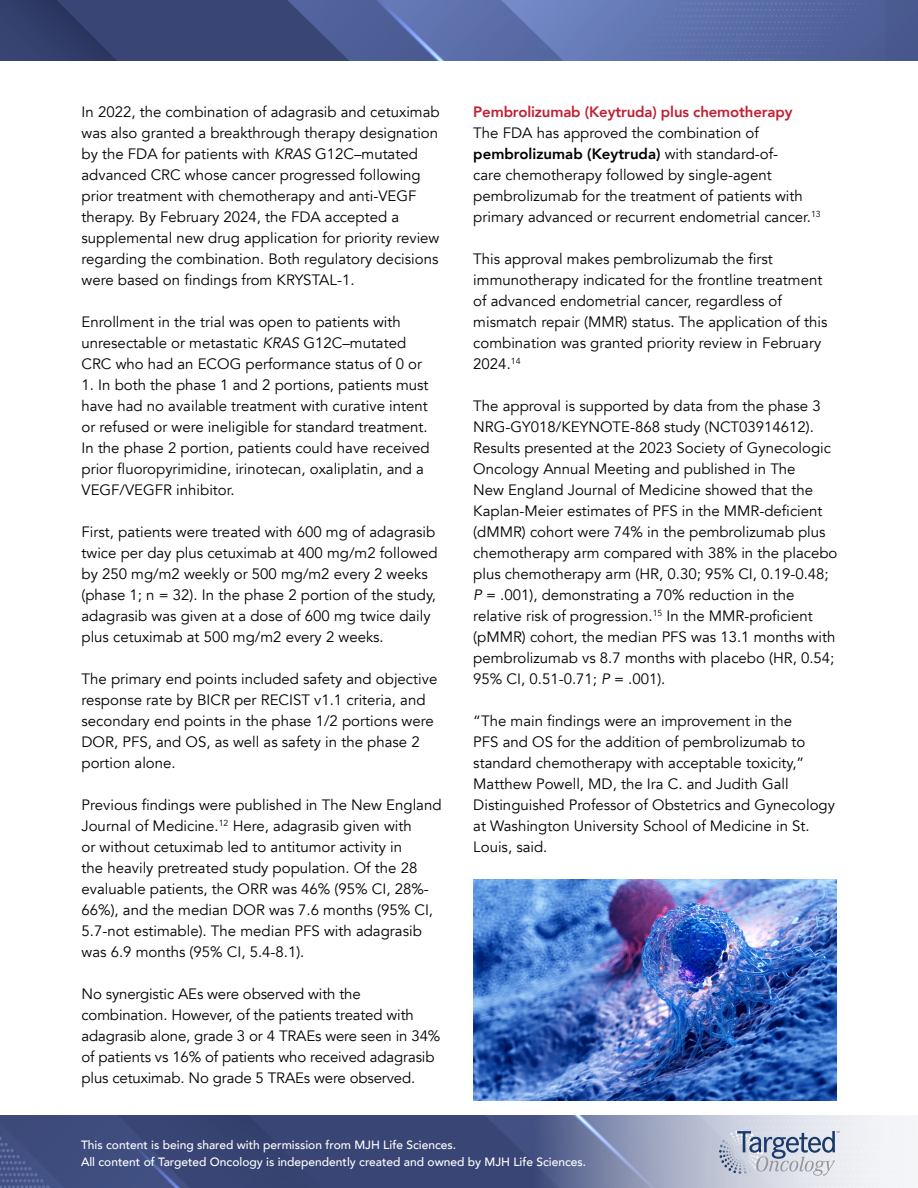
<style>
.page{position:relative;width:918px;height:1188px;background:#fff}
.page>*{position:absolute;margin:0;border:0;box-sizing:border-box;transform-origin:0 0}
.t1{font:15px/21px "Avenir";color:#000}
.t2{font:800 15px "Avenir";letter-spacing:-.01em;color:#bf2133}
.t3{font:500 12px/16.5px "Avenir";color:#fff}
.s1{font-style:italic}
.s2{font-weight:800}
</style>
<div class="page">
<img style="left:0;top:0;width:918px;height:61px">
<img style="left:0;top:1115px;width:531px;height:73px">
<svg style="left:531px;top:1115px;width:386px;height:73px"></svg>
<svg style="left:719px;top:1130px;width:120px;height:46px;background:#b8bfcf"></svg>
<img style="left:473px;top:879px;width:363px;height:221px">
<p class="t1" style="left:82px;top:102px;width:360px">In 2022, the combination of adagrasib and cetuximab was also granted a breakthrough therapy designation by the FDA for patients with <span class="s1">KRAS</span> G12C–mutated advanced CRC whose cancer progressed following prior treatment with chemotherapy and anti-VEGF therapy. By February 2024, the FDA accepted a supplemental new drug application for priority review regarding the combination. Both regulatory decisions were based on findings from KRYSTAL-1.</p>
<p class="t1" style="left:82px;top:312px;width:342px">Enrollment in the trial was open to patients with unresectable or metastatic <span class="s1">KRAS</span> G12C–mutated<br>CRC who had an ECOG performance status of 0 or</p>
<p class="t1" style="left:82px;top:375px;width:350px">1. In both the phase 1 and 2 portions, patients must have had no available treatment with curative intent or refused or were ineligible for standard treatment.<br>In the phase 2 portion, patients could have received prior fluoropyrimidine, irinotecan, oxaliplatin, and a VEGF/VEGFR inhibitor.</p>
<p class="t1" style="left:82px;top:522px;width:358px">First, patients were treated with 600 mg of adagrasib twice per day plus cetuximab at 400 mg/m2 followed by 250 mg/m2 weekly or 500 mg/m2 every 2 weeks (phase 1; n = 32). In the phase 2 portion of the study, adagrasib was given at a dose of 600 mg twice daily plus cetuximab at 500 mg/m2 every 2 weeks.</p>
<p class="t1" style="left:82px;top:669px;width:357px">The primary end points included safety and objective response rate by BICR per RECIST v1.1 criteria, and secondary end points in the phase 1/2 portions were DOR, PFS, and OS, as well as safety in the phase 2 portion alone.</p>
<p class="t1" style="left:82px;top:795px;width:362px">Previous findings were published in The New England Journal of Medicine.<sup>12</sup> Here, adagrasib given with<br>or without cetuximab led to antitumor activity in<br>the heavily pretreated study population. Of the 28 evaluable patients, the ORR was 46% (95% CI, 28%- 66%), and the median DOR was 7.6 months (95% CI, 5.7-not estimable). The median PFS with adagrasib was 6.9 months (95% CI, 5.4-8.1).</p>
<p class="t1" style="left:82px;top:984px;width:360px">No synergistic AEs were observed with the combination. However, of the patients treated with adagrasib alone, grade 3 or 4 TRAEs were seen in 34% of patients vs 16% of patients who received adagrasib plus cetuximab. No grade 5 TRAEs were observed.</p>
<p class="t2" style="left:473px;top:100px;width:321px">Pembrolizumab (Keytruda) plus chemotherapy</p>
<p class="t1" style="left:473px;top:123px;width:349px">The FDA has approved the combination of <span class="s2">pembrolizumab (Keytruda)</span> with standard-of-<br>care chemotherapy followed by single-agent pembrolizumab for the treatment of patients with primary advanced or recurrent endometrial cancer.<sup>13</sup></p>
<p class="t1" style="left:473px;top:249px;width:356px">This approval makes pembrolizumab the first immunotherapy indicated for the frontline treatment of advanced endometrial cancer, regardless of mismatch repair (MMR) status. The application of this combination was granted priority review in February 2024.<sup>14</sup></p>
<p class="t1" style="left:473px;top:396px;width:366px">The approval is supported by data from the phase 3<br>NRG-GY018/KEYNOTE-868 study (NCT03914612).<br>Results presented at the 2023 Society of Gynecologic Oncology Annual Meeting and published in The<br>New England Journal of Medicine showed that the Kaplan-Meier estimates of PFS in the MMR-deficient (dMMR) cohort were 74% in the pembrolizumab plus chemotherapy arm compared with 38% in the placebo plus chemotherapy arm (HR, 0.30; 95% CI, 0.19-0.48; <span class="s1">P</span> = .001), demonstrating a 70% reduction in the relative risk of progression.<sup>15</sup> In the MMR-proficient (pMMR) cohort, the median PFS was 13.1 months with pembrolizumab vs 8.7 months with placebo (HR, 0.54; 95% CI, 0.51-0.71; <span class="s1">P</span> = .001).</p>
<p class="t1" style="left:473px;top:711px;width:363px">“The main findings were an improvement in the<br>PFS and OS for the addition of pembrolizumab to standard chemotherapy with acceptable toxicity,” Matthew Powell, MD, the Ira C. and Judith Gall Distinguished Professor of Obstetrics and Gynecology at Washington University School of Medicine in St.<br>Louis, said.</p>
<p class="t3" style="left:81px;top:1136px;width:507px">This content is being shared with permission from MJH Life Sciences.<br>All content of Targeted Oncology is independently created and owned by MJH Life Sciences.</p>
</div>
